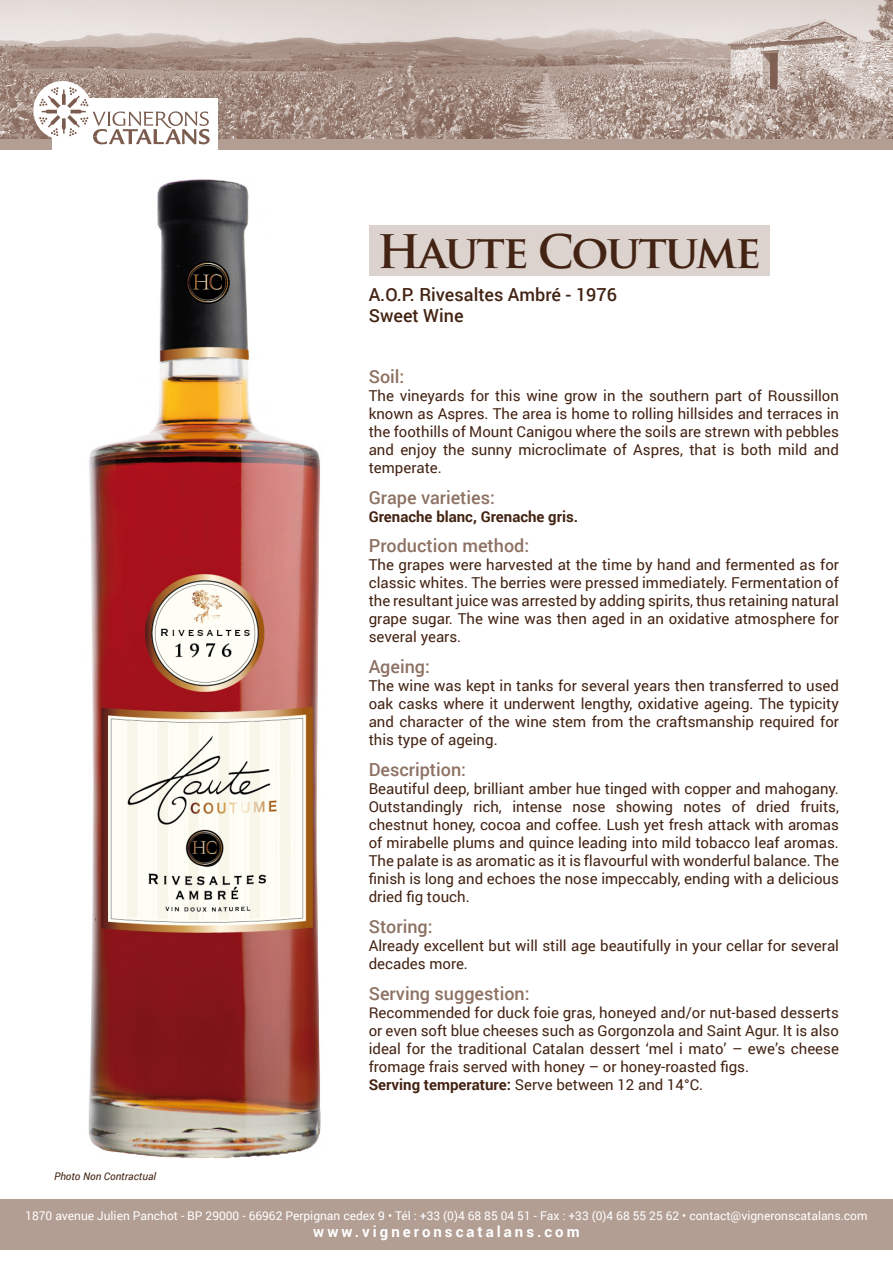
<style>
.page{position:relative;width:893px;height:1263px;background:#fff}
.page>*{position:absolute;margin:0;border:0;box-sizing:border-box;transform-origin:0 0}
.t1{font:700 45px "Trajan Pro";letter-spacing:-.05em;color:#432313}
.t2{font:500 18px "Roboto";color:#8d7163}
.t3{font:500 18px/21px "Roboto";color:#432313}
.t4{font:15px/18px "Roboto";color:#432313;text-align:justify}
.t5{font:700 15px "Roboto";color:#432313}
.t6{font:700 15px "Roboto";letter-spacing:.2em;color:#fff}
.t7{font:12px "Roboto";color:#fff}
.t8{font:italic 10.5px "Roboto";color:#432313}
.s1{font-weight:700}
</style>
<div class="page">
<div style="left:0;top:125px;width:893px;height:25px;background:#b39e94"></div>
<img style="left:0;top:0;width:893px;height:138px">
<div style="left:52px;top:99px;width:166px;height:52px;background:#fff"></div>
<div style="left:33px;top:81px;width:59px;height:59px;background:#fff;border-radius:50%"></div>
<svg style="left:39px;top:87px;width:171px;height:57px"></svg>
<div style="left:0;top:1199px;width:893px;height:50px;background:#b39e94"></div>
<img style="left:88px;top:179px;width:233px;height:979px">
<div style="left:369px;top:225px;width:401px;height:51px;background:#ddd3ce"></div>
<h1 class="t1" style="left:377px;top:223px;width:385px">Haute Coutume</h1>
<p class="t3" style="left:369px;top:284px;width:250px">A.O.P. Rivesaltes Ambré - 1976<br>Sweet Wine</p>
<p class="t8" style="left:54px;top:1168px;width:104px">Photo Non Contractual</p>
<p class="t2" style="left:369px;top:364px;width:37px">Soil:</p>
<p class="t4" style="left:369px;top:386px;width:472px">The vineyards for this wine grow in the southern part of Roussillon known as Aspres. The area is home to rolling hillsides and terraces in the foothills of Mount Canigou where the soils are strewn with pebbles and enjoy the sunny microclimate of Aspres, that is both mild and temperate.</p>
<p class="t2" style="left:369px;top:485px;width:128px">Grape varieties:</p>
<p class="t5" style="left:369px;top:506px;width:211px">Grenache blanc, Grenache gris.</p>
<p class="t2" style="left:369px;top:533px;width:162px">Production method:</p>
<p class="t4" style="left:369px;top:555px;width:472px">The grapes were harvested at the time by hand and fermented as for classic whites. The berries were pressed immediately. Fermentation of the resultant juice was arrested by adding spirits, thus retaining natural grape sugar. The wine was then aged in an oxidative atmosphere for several years.</p>
<p class="t2" style="left:369px;top:654px;width:63px">Ageing:</p>
<p class="t4" style="left:369px;top:676px;width:472px">The wine was kept in tanks for several years then transferred to used oak casks where it underwent lengthy, oxidative ageing. The typicity and character of the wine stem from the craftsmanship required for this type of ageing.</p>
<p class="t2" style="left:369px;top:757px;width:99px">Description:</p>
<p class="t4" style="left:369px;top:779px;width:472px">Beautiful deep, brilliant amber hue tinged with copper and mahogany.<br>Outstandingly rich, intense nose showing notes of dried fruits, chestnut honey, cocoa and coffee. Lush yet fresh attack with aromas of mirabelle plums and quince leading into mild tobacco leaf aromas.<br>The palate is as aromatic as it is flavourful with wonderful balance. The finish is long and echoes the nose impeccably, ending with a delicious dried fig touch.</p>
<p class="t2" style="left:369px;top:914px;width:65px">Storing:</p>
<p class="t4" style="left:369px;top:936px;width:472px">Already excellent but will still age beautifully in your cellar for several decades more.</p>
<p class="t2" style="left:369px;top:980px;width:162px">Serving suggestion:</p>
<p class="t4" style="left:369px;top:1003px;width:472px;text-align:left">Recommended for duck foie gras, honeyed and/or nut-based desserts or even soft blue cheeses such as Gorgonzola and Saint Agur. It is also ideal for the traditional Catalan dessert ‘mel i mato’ – ewe’s cheese fromage frais served with honey – or honey-roasted figs.<br><span class="s1">Serving temperature:</span> Serve between 12 and 14°C.</p>
<p class="t7" style="left:25px;top:1207px;width:844px">1870 avenue Julien Panchot - BP 29000 - 66962 Perpignan cedex 9 • Tél : +33 (0)4 68 85 04 51 - Fax : +33 (0)4 68 55 25 62 • contact@vigneronscatalans.com</p>
<p class="t6" style="left:313px;top:1221px;width:268px">www.vigneronscatalans.com</p>
</div>
